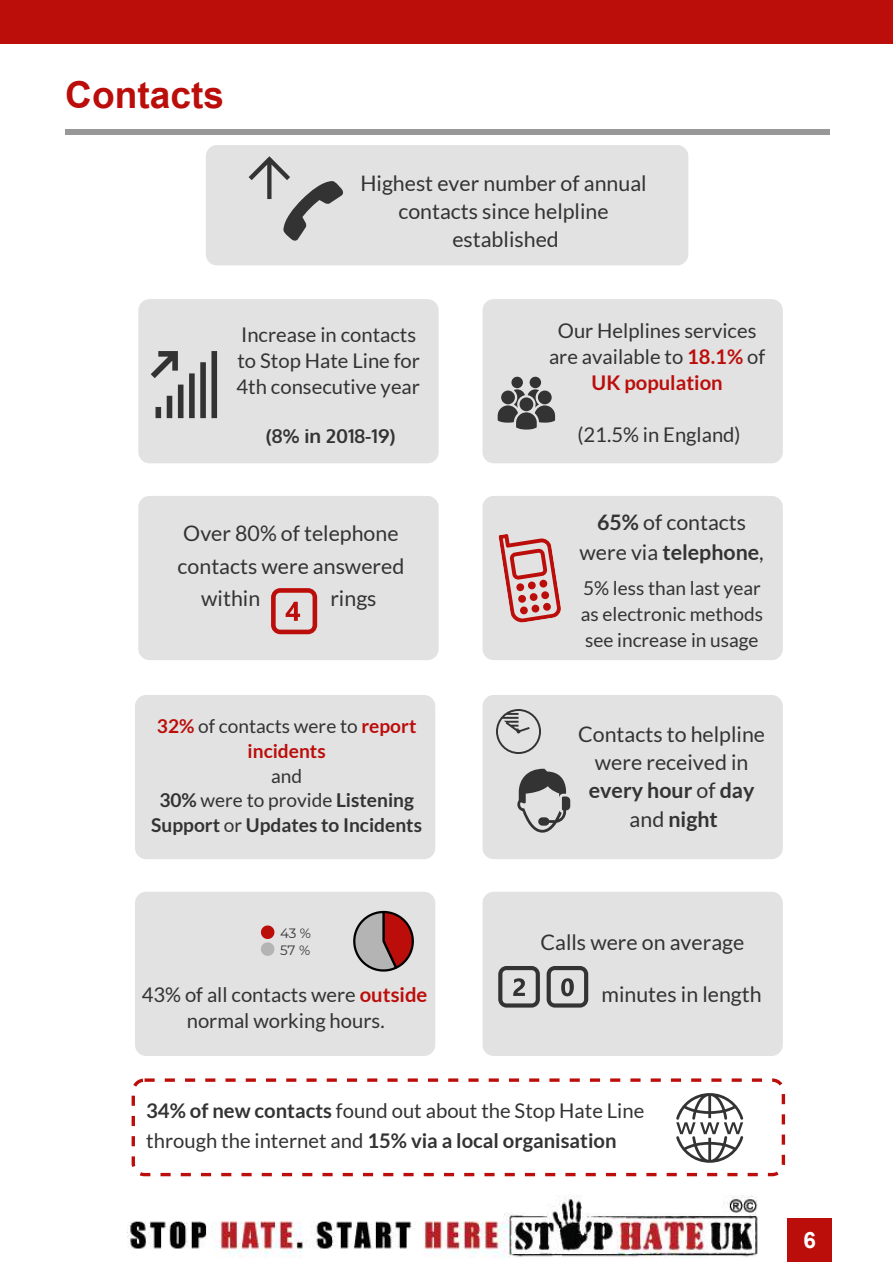
<style>
.page{position:relative;width:893px;height:1262px;background:#fff}
.page>*{position:absolute;margin:0;border:0;box-sizing:border-box;transform-origin:0 0}
.t1{font:700 37.05px "Arial";color:#bb0e0b}
.t2{font:700 22.5px "Arial";color:#fff}
.t3{font:21.3px/28px "Lato";color:#333;text-align:center}
.t4{font:20.25px/25.8px "Lato";color:#333}
.t5{font:19.05px/25.8px "Lato";color:#333;text-align:justify}
.t6{font:700 19.05px/24.8px "Lato";color:#333;text-align:center}
.t7{font:700 19.05px/24.8px "Lato";color:#bb0e0b;text-align:center}
.t8{font:700 19.05px "Oxygen";color:#333}
.t9{font:13.5px/16.8px "Montserrat";color:#333}
.s1{font-weight:700;color:#bb0e0b}
.s2{font-weight:400;color:#333}
.s3{font-weight:400}
.s4{font-weight:700}
</style>
<div class="page">
<div style="left:135px;top:892px;width:300px;height:163px;background:#e2e2e2"></div>
<div style="left:482px;top:892px;width:300px;height:163px;background:#e2e2e2"></div>
<div style="left:135px;top:695px;width:300px;height:164px;background:#e2e2e2"></div>
<div style="left:138px;top:496px;width:300px;height:164px;background:#e2e2e2"></div>
<div style="left:482px;top:695px;width:300px;height:164px;background:#e2e2e2"></div>
<svg style="left:132px;top:1078px;width:653px;height:98px"></svg>
<div style="left:0;top:0;width:892px;height:44px;background:#bb0e0b"></div>
<img style="left:127px;top:1195px;width:631px;height:63px">
<div style="left:65px;top:129px;width:765px;height:6px;background:#989898"></div>
<div style="left:787px;top:1217px;width:45px;height:44px;background:#bb0e0b"></div>
<div style="left:138px;top:299px;width:300px;height:164px;background:#e2e2e2"></div>
<svg style="left:151px;top:351px;width:66px;height:67px;background:#a0a0a0"></svg>
<div style="left:206px;top:145px;width:482px;height:120px;background:#e2e2e2"></div>
<svg style="left:248px;top:156px;width:95px;height:85px;background:#bfbfbf"></svg>
<div style="left:482px;top:496px;width:300px;height:164px;background:#e2e2e2"></div>
<svg style="left:498px;top:534px;width:63px;height:88px;background:#d59d9c"></svg>
<svg style="left:271px;top:588px;width:46px;height:46px;background:#d28e8d"></svg>
<svg style="left:496px;top:709px;width:45px;height:45px;background:#bebebe"></svg>
<svg style="left:517px;top:768px;width:53px;height:64px;background:#9d9d9d"></svg>
<svg style="left:498px;top:966px;width:42px;height:41px;background:#9d9d9d"></svg>
<svg style="left:546px;top:966px;width:42px;height:41px;background:#9b9b9b"></svg>
<svg style="left:676px;top:1093px;width:67px;height:69px"></svg>
<svg style="left:352px;top:909px;width:63px;height:64px;background:#a97f7e"></svg>
<svg style="left:261px;top:925px;width:13px;height:30px"></svg>
<div style="left:482px;top:299px;width:300px;height:164px;background:#e2e2e2"></div>
<svg style="left:497px;top:377px;width:58px;height:52px;background:#838383"></svg>
<h1 class="t1" style="left:65px;top:70px;width:160px">Contacts</h1>
<p class="t3" style="left:360px;top:169px;width:288px">Highest ever number of annual contacts since helpline established</p>
<p class="t4" style="left:236px;top:321px;width:185px">Increase in contacts to Stop Hate Line for<br>4th consecutive year</p>
<p class="t8" style="left:266px;top:424px;width:131px">(8% in 2018-19)</p>
<p class="t4" style="left:549px;top:318px;width:218px;text-align:center">Our Helplines services are available to <span class="s1">18.1%</span> of<br><span class="s1">UK population</span></p>
<p class="t4" style="left:577px;top:421px;width:165px">(21.5% in England)</p>
<p class="t3" style="left:183px;top:519px;width:217px">Over 80% of telephone</p>
<p class="t3" style="left:177px;top:551px;width:228px">contacts were answered</p>
<p class="t3" style="left:201px;top:584px;width:61px">within</p>
<p class="t3" style="left:330px;top:584px;width:48px">rings</p>
<p class="t7" style="left:157px;top:713px;width:261px">32% <span class="s2">of contacts were to</span> report incidents</p>
<p class="t6" style="left:151px;top:763px;width:272px"><span class="s3">and<br></span>30% <span class="s3">were to provide</span> Listening<br>Support <span class="s3">or</span> Updates to Incidents</p>
<p class="t9" style="left:280px;top:924px;width:33px">43 %<br>57 %</p>
<p class="t4" style="left:142px;top:981px;width:287px;text-align:center">43% of all contacts were <span class="s1">outside </span>normal working hours.</p>
<p class="t3" style="left:579px;top:506px;width:186px;line-height:30.3px"><span class="s4">65%</span> of contacts were via <span class="s4">telephone</span>,</p>
<p class="t5" style="left:580px;top:575px;width:184px">5% less than last year as electronic methods see increase in usage</p>
<p class="t3" style="left:578px;top:720px;width:188px">Contacts to helpline were received in <span class="s4">every hour</span> of <span class="s4">day </span>and <span class="s4">night</span></p>
<p class="t3" style="left:540px;top:928px;width:205px">Calls were on average</p>
<p class="t3" style="left:601px;top:980px;width:162px">minutes in length</p>
<p class="t4" style="left:146px;top:1095px;width:499px;line-height:30.3px"><span class="s4">34% of new contacts</span> found out about the Stop Hate Line through the internet and <span class="s4">15% via a local organisation</span></p>
<p class="t2" style="left:803px;top:1225px;width:14px">6</p>
</div>
